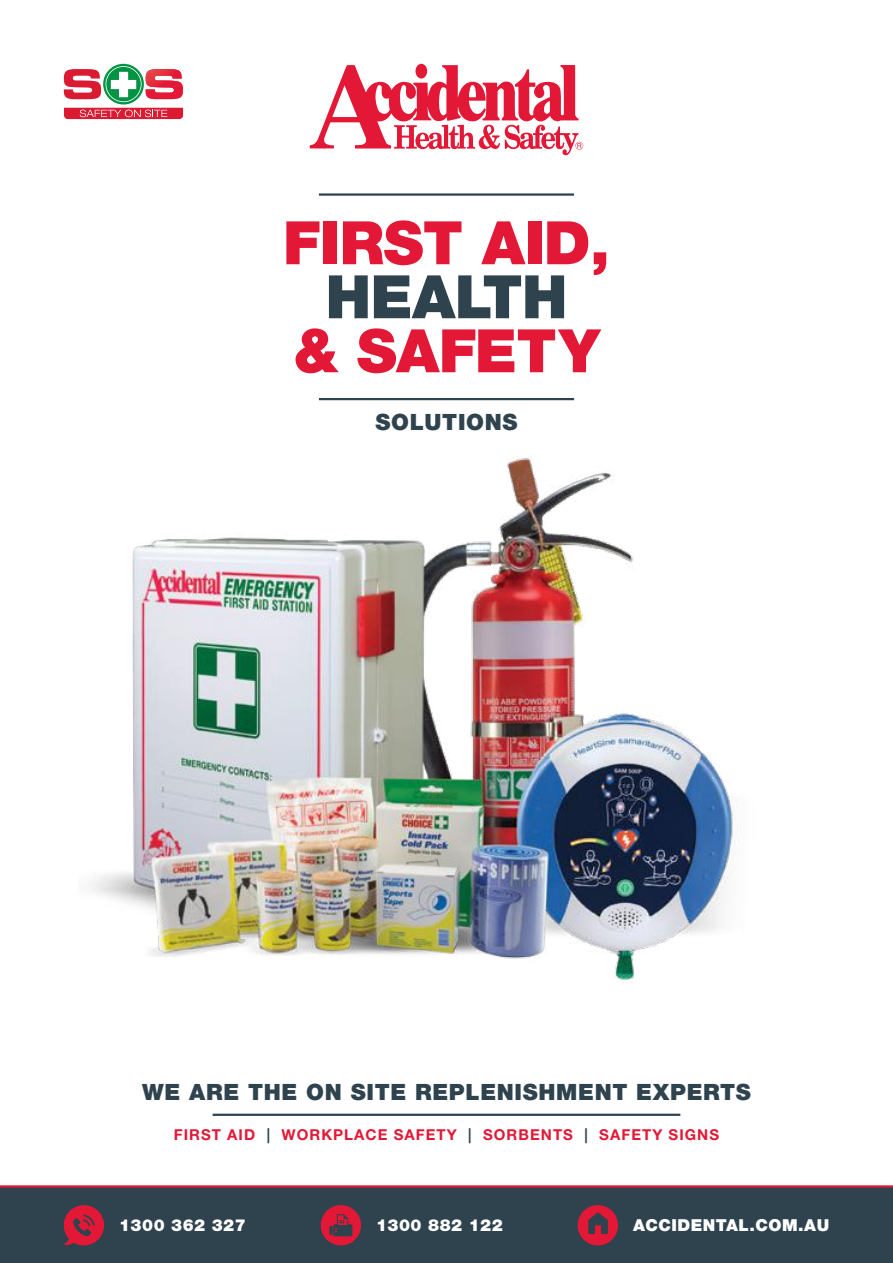
<style>
.page{position:relative;width:893px;height:1263px;background:#fff}
.page>*{position:absolute;margin:0;border:0;box-sizing:border-box;transform-origin:0 0}
.t1{font:900 60px "Helvetica Neue LT Std";letter-spacing:-.01em;color:#e21836}
.t2{font:900 60px "Helvetica Neue LT Std";letter-spacing:-.01em;color:#2e434e}
.t3{font:900 22.5px "Helvetica Neue LT Std";letter-spacing:.03em;color:#2e434e}
.t4{font:900 16.5px "Helvetica Neue LT Std";letter-spacing:.03em;color:#fff}
.t5{font:700 15px "Helvetica Neue LT Std";letter-spacing:.07em;color:#e21836}
.s1{color:#2e434e}
</style>
<div class="page">
<img style="left:88px;top:457px;width:650px;height:659px">
<svg style="left:64px;top:64px;width:119px;height:55px"></svg>
<svg style="left:310px;top:65px;width:273px;height:90px"></svg>
<div style="left:0;top:1187px;width:893px;height:76px;background:#2e434e"></div>
<hr style="left:0;top:1185px;width:893px;height:2px;background:#e21836">
<svg style="left:63px;top:1205px;width:41px;height:41px"></svg>
<svg style="left:578px;top:1205px;width:40px;height:40px"></svg>
<svg style="left:321px;top:1205px;width:40px;height:40px"></svg>
<hr style="left:319px;top:398px;width:255px;height:2px;background:#2e434e">
<hr style="left:319px;top:193px;width:255px;height:3px;background:#2e434e">
<hr style="left:213px;top:1114px;width:467px;height:2px;background:#2e434e">
<h1 class="t1" style="left:283px;top:207px;width:328px">FIRST AID,</h1>
<h1 class="t2" style="left:325px;top:261px;width:243px">HEALTH</h1>
<h1 class="t1" style="left:293px;top:315px;width:308px">&amp; SAFETY</h1>
<h2 class="t3" style="left:375px;top:408px;width:144px">SOLUTIONS</h2>
<h2 class="t3" style="left:142px;top:1079px;width:610px">WE ARE THE ON SITE REPLENISHMENT EXPERTS</h2>
<p class="t5" style="left:174px;top:1125px;width:547px">FIRST AID <span class="s1">|</span> WORKPLACE SAFETY <span class="s1">|</span> SORBENTS <span class="s1">|</span> SAFETY SIGNS</p>
<p class="t4" style="left:119px;top:1215px;width:128px">1300 362 327</p>
<p class="t4" style="left:376px;top:1215px;width:128px">1300 882 122</p>
<p class="t4" style="left:633px;top:1215px;width:198px">ACCIDENTAL.COM.AU</p>
</div>
